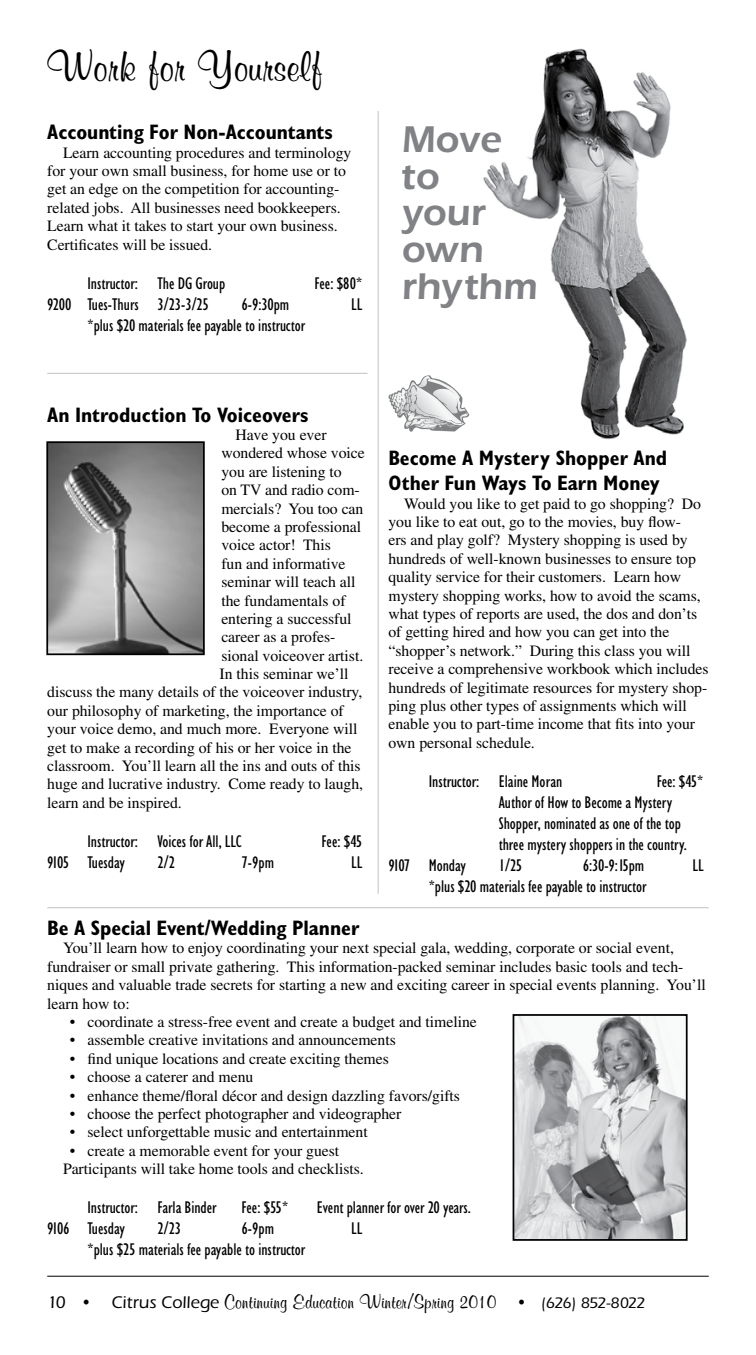
<style>
.page{position:relative;width:756px;height:1355px;background:#fff}
.page>*{position:absolute;margin:0;border:0;box-sizing:border-box;transform-origin:0 0}
.t1{font:45.5px "Mural Script DTC";color:#000}
.t2{font:38.5px/36.8px "Eras Demi DTC";color:#808285}
.t3{font:21px/25.2px "Classical Sans Bold Cond DTC";color:#000}
.t4{font:21px "Mural Script DTC";color:#000}
.t5{font:17.5px/21px "Classical Sans Cond DTC";color:#000}
.t6{font:17.5px "Classical Sans Cond DTC";letter-spacing:-.03em;color:#000}
.t7{font:15.75px/18.4px "Times";letter-spacing:-.005em;color:#000}
.s1{font-family:"Eras Medium DTC";font-size:17.5px}
.s2{font-family:"Eras Medium DTC";font-size:15.75px}
</style>
<div class="page">
<hr style="left:47px;top:1275px;width:662px;height:1px;background:#000">
<hr style="left:378px;top:111px;width:1px;height:782px;background:#808285">
<hr style="left:47px;top:907px;width:662px;height:1px;background:#808285">
<hr style="left:47px;top:373px;width:321px;height:1px;background:#808285">
<img style="left:516px;top:1017px;width:169px;height:220px">
<div style="left:513px;top:1014px;width:175px;height:226px;border:2px solid #000"></div>
<img style="left:483px;top:48px;width:204px;height:391px">
<img style="left:49px;top:444px;width:153px;height:208px">
<div style="left:46px;top:441px;width:159px;height:214px;border:2px solid #000"></div>
<svg style="left:388px;top:375px;width:81px;height:57px"></svg>
<h1 class="t1" style="left:47px;top:41px;width:276px">Work for Yourself</h1>
<h3 class="t3" style="left:47px;top:120px;width:287px">Accounting For Non-Accountants</h3>
<p class="t7" style="left:47px;top:143px;width:306px;text-indent:16px">Learn accounting procedures and terminology for your own small business, for home use or to get an edge on the competition for accounting&shy;related jobs. All businesses need bookkeepers.<br>Learn what it takes to start your own business.<br>Certificates will be issued.</p>
<p class="t5" style="left:88px;top:273px;width:139px">Instructor: The DG Group</p>
<p class="t5" style="left:314px;top:273px;width:49px">Fee: $80*</p>
<p class="t5" style="left:47px;top:294px;width:163px">9200 Tues-Thurs 3/23-3/25</p>
<p class="t5" style="left:242px;top:294px;width:49px">6-9:30pm</p>
<p class="t5" style="left:351px;top:294px;width:12px">LL</p>
<p class="t5" style="left:88px;top:315px;width:219px">*plus $20 materials fee payable to instructor</p>
<h2 class="t2" style="left:402px;top:120px;width:138px">Move to<br>your own rhythm</h2>
<h3 class="t3" style="left:47px;top:402px;width:263px">An Introduction To Voiceovers</h3>
<p class="t7" style="left:235px;top:425px;width:93px">Have you ever</p>
<p class="t7" style="left:221px;top:444px;width:145px">wondered whose voice</p>
<p class="t7" style="left:221px;top:462px;width:122px">you are listening to</p>
<p class="t7" style="left:221px;top:481px;width:140px">on TV and radio com-</p>
<p class="t7" style="left:221px;top:499px;width:144px">mercials? You too can</p>
<p class="t7" style="left:221px;top:517px;width:141px">become a professional</p>
<p class="t7" style="left:221px;top:536px;width:111px">voice actor! This</p>
<p class="t7" style="left:221px;top:554px;width:126px">fun and informative</p>
<p class="t7" style="left:221px;top:572px;width:136px">seminar will teach all</p>
<p class="t7" style="left:221px;top:591px;width:126px">the fundamentals of</p>
<p class="t7" style="left:221px;top:609px;width:132px">entering a successful</p>
<p class="t7" style="left:221px;top:628px;width:116px">career as a profes-</p>
<p class="t7" style="left:221px;top:646px;width:143px">sional voiceover artist.</p>
<p class="t7" style="left:220px;top:664px;width:130px">In this seminar we’ll</p>
<p class="t7" style="left:47px;top:683px;width:317px">discuss the many details of the voiceover industry,</p>
<p class="t7" style="left:47px;top:701px;width:298px">our philosophy of marketing, the importance of</p>
<p class="t7" style="left:47px;top:719px;width:312px">your voice demo, and much more. Everyone will</p>
<p class="t7" style="left:47px;top:738px;width:306px">get to make a recording of his or her voice in the</p>
<p class="t7" style="left:47px;top:756px;width:315px">classroom. You’ll learn all the ins and outs of this</p>
<p class="t7" style="left:47px;top:775px;width:317px">huge and lucrative industry. Come ready to laugh,</p>
<p class="t7" style="left:47px;top:793px;width:136px">learn and be inspired.</p>
<p class="t5" style="left:88px;top:831px;width:156px">Instructor: Voices for All, LLC</p>
<p class="t5" style="left:322px;top:831px;width:42px">Fee: $45</p>
<p class="t6" style="left:47px;top:852px;width:79px">9105 Tuesday</p>
<p class="t5" style="left:158px;top:852px;width:19px">2/2</p>
<p class="t5" style="left:242px;top:852px;width:34px">7-9pm</p>
<p class="t5" style="left:351px;top:852px;width:12px">LL</p>
<h3 class="t3" style="left:388px;top:445px;width:280px">Become A Mystery Shopper And<br>Other Fun Ways To Earn Money</h3>
<p class="t7" style="left:388px;top:494px;width:322px;text-indent:16px">Would you like to get paid to go shopping? Do you like to eat out, go to the movies, buy flow-<br>ers and play golf? Mystery shopping is used by hundreds of well-known businesses to ensure top quality service for their customers. Learn how mystery shopping works, how to avoid the scams, what types of reports are used, the dos and don’ts of getting hired and how you can get into the “shopper’s network.” During this class you will receive a comprehensive workbook which includes hundreds of legitimate resources for mystery shop&shy;ping plus other types of assignments which will enable you to part-time income that fits into your own personal schedule.</p>
<p class="t5" style="left:429px;top:771px;width:135px">Instructor: Elaine Moran</p>
<p class="t5" style="left:499px;top:771px;width:206px;text-indent:158px">Fee: $45*<br>Author of How to Become a Mystery<br>Shopper, nominated as one of the top three mystery shoppers in the country.</p>
<p class="t5" style="left:388px;top:855px;width:79px">9107 Monday</p>
<p class="t5" style="left:499px;top:855px;width:25px">1/25</p>
<p class="t5" style="left:583px;top:855px;width:63px">6:30-9:15pm</p>
<p class="t5" style="left:693px;top:855px;width:12px">LL</p>
<p class="t5" style="left:429px;top:876px;width:219px">*plus $20 materials fee payable to instructor</p>
<h3 class="t3" style="left:47px;top:915px;width:314px">Be A Special Event/Wedding Planner</h3>
<p class="t7" style="left:47px;top:939px;width:660px;text-indent:16px">You’ll learn how to enjoy coordinating your next special gala, wedding, corporate or social event, fundraiser or small private gathering. This information-packed seminar includes basic tools and tech&shy;niques and valuable trade secrets for starting a new and exciting career in special events planning. You’ll learn how to:</p>
<p class="t7" style="left:70px;top:1012px;width:408px">• coordinate a stress-free event and create a budget and timeline</p>
<p class="t7" style="left:70px;top:1031px;width:327px">• assemble creative invitations and announcements</p>
<p class="t7" style="left:70px;top:1049px;width:320px">• find unique locations and create exciting themes</p>
<p class="t7" style="left:70px;top:1067px;width:185px">• choose a caterer and menu</p>
<p class="t7" style="left:70px;top:1086px;width:392px">• enhance theme/floral décor and design dazzling favors/gifts</p>
<p class="t7" style="left:70px;top:1104px;width:333px">• choose the perfect photographer and videographer</p>
<p class="t7" style="left:70px;top:1122px;width:299px">• select unforgettable music and entertainment</p>
<p class="t7" style="left:63px;top:1141px;width:302px;text-indent:7px">• create a memorable event for your guest<br>Participants will take home tools and checklists.</p>
<p class="t5" style="left:88px;top:1197px;width:131px">Instructor: Farla Binder</p>
<p class="t5" style="left:242px;top:1197px;width:48px">Fee: $55*</p>
<p class="t5" style="left:317px;top:1197px;width:156px">Event planner for over 20 years.</p>
<p class="t5" style="left:47px;top:1218px;width:79px">9106 Tuesday</p>
<p class="t5" style="left:158px;top:1218px;width:25px">2/23</p>
<p class="t5" style="left:242px;top:1218px;width:34px">6-9pm</p>
<p class="t5" style="left:351px;top:1218px;width:12px">LL</p>
<p class="t5" style="left:88px;top:1239px;width:219px">*plus $25 materials fee payable to instructor</p>
<h3 class="t4" style="left:47px;top:1289px;width:600px"><span class="s1">10 • Citrus College</span> Continuing Education Winter/Spring 2010 <span class="s1">•</span> <span class="s2">(626) 852-8022</span></h3>
</div>
